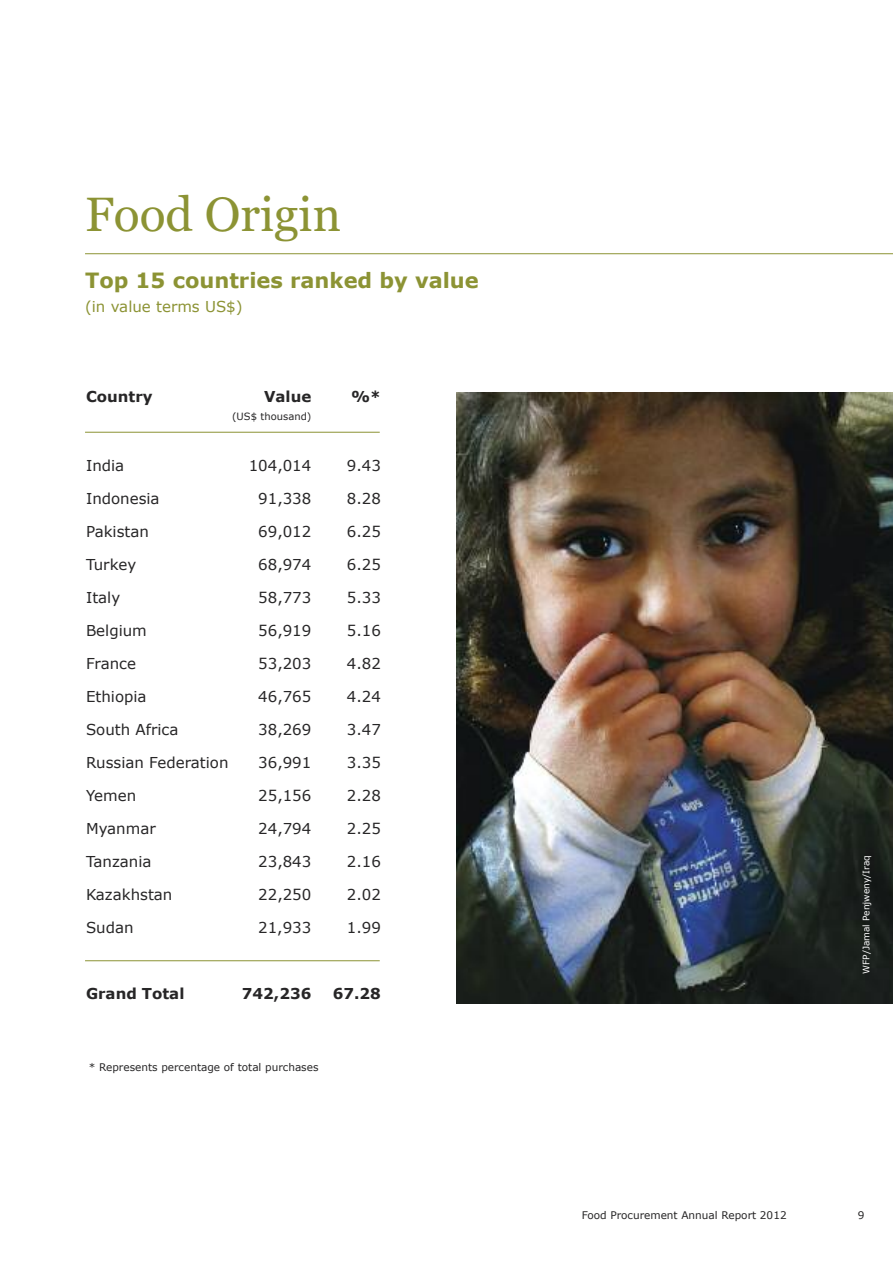
<style>
.page{position:relative;width:893px;height:1263px;background:#fff}
.page>*{position:absolute;margin:0;border:0;box-sizing:border-box;transform-origin:0 0}
.t1{font:48px "Georgia";color:#8c9334}
.t2{font:700 21px "Verdana";color:#8c9334}
.t3{font:15px "Verdana";color:#272627}
.t4{font:700 15px "Verdana";color:#272627}
.t5{font:15px "Verdana";color:#8c9334}
.t6{font:10.5px "Verdana";color:#272627}
.t7{font:9.9px "Verdana";color:#272627}
.t8{font:9px "Verdana";color:#fff}
</style>
<div class="page">
<hr style="left:85px;top:253px;width:808px;height:1px;background:#8c9334">
<img style="left:456px;top:392px;width:437px;height:611px">
<hr style="left:85px;top:432px;width:295px;height:1px;background:#8c9334">
<hr style="left:85px;top:960px;width:295px;height:1px;background:#8c9334">
<h1 class="t1" style="left:85px;top:186px;width:257px">Food Origin</h1>
<h2 class="t2" style="left:85px;top:267px;width:395px">Top 15 countries ranked by value</h2>
<p class="t5" style="left:85px;top:297px;width:159px">(in value terms US$)</p>
<p class="t4" style="left:86px;top:387px;width:68px">Country</p>
<p class="t4" style="left:264px;top:387px;width:49px">Value</p>
<p class="t4" style="left:351px;top:387px;width:31px">%*</p>
<p class="t7" style="left:232px;top:410px;width:81px">(US$ thousand)</p>
<p class="t3" style="left:86px;top:456px;width:40px">India</p>
<p class="t3" style="left:249px;top:456px;width:64px">104,014</p>
<p class="t3" style="left:347px;top:456px;width:36px">9.43</p>
<p class="t3" style="left:86px;top:489px;width:75px">Indonesia</p>
<p class="t3" style="left:258px;top:489px;width:55px">91,338</p>
<p class="t3" style="left:347px;top:489px;width:36px">8.28</p>
<p class="t3" style="left:86px;top:522px;width:64px">Pakistan</p>
<p class="t3" style="left:258px;top:522px;width:55px">69,012</p>
<p class="t3" style="left:347px;top:522px;width:36px">6.25</p>
<p class="t3" style="left:86px;top:555px;width:52px">Turkey</p>
<p class="t3" style="left:258px;top:555px;width:55px">68,974</p>
<p class="t3" style="left:347px;top:555px;width:36px">6.25</p>
<p class="t3" style="left:86px;top:588px;width:36px">Italy</p>
<p class="t3" style="left:258px;top:588px;width:55px">58,773</p>
<p class="t3" style="left:347px;top:588px;width:36px">5.33</p>
<p class="t3" style="left:86px;top:621px;width:62px">Belgium</p>
<p class="t3" style="left:258px;top:621px;width:55px">56,919</p>
<p class="t3" style="left:347px;top:621px;width:36px">5.16</p>
<p class="t3" style="left:86px;top:654px;width:52px">France</p>
<p class="t3" style="left:258px;top:654px;width:55px">53,203</p>
<p class="t3" style="left:347px;top:654px;width:36px">4.82</p>
<p class="t3" style="left:86px;top:687px;width:62px">Ethiopia</p>
<p class="t3" style="left:258px;top:687px;width:55px">46,765</p>
<p class="t3" style="left:347px;top:687px;width:36px">4.24</p>
<p class="t3" style="left:86px;top:720px;width:94px">South Africa</p>
<p class="t3" style="left:258px;top:720px;width:55px">38,269</p>
<p class="t3" style="left:347px;top:720px;width:36px">3.47</p>
<p class="t3" style="left:86px;top:753px;width:144px">Russian Federation</p>
<p class="t3" style="left:258px;top:753px;width:55px">36,991</p>
<p class="t3" style="left:347px;top:753px;width:36px">3.35</p>
<p class="t3" style="left:86px;top:786px;width:52px">Yemen</p>
<p class="t3" style="left:258px;top:786px;width:55px">25,156</p>
<p class="t3" style="left:347px;top:786px;width:36px">2.28</p>
<p class="t3" style="left:86px;top:819px;width:71px">Myanmar</p>
<p class="t3" style="left:258px;top:819px;width:55px">24,794</p>
<p class="t3" style="left:347px;top:819px;width:36px">2.25</p>
<p class="t3" style="left:86px;top:852px;width:67px">Tanzania</p>
<p class="t3" style="left:258px;top:852px;width:55px">23,843</p>
<p class="t3" style="left:347px;top:852px;width:36px">2.16</p>
<p class="t3" style="left:86px;top:885px;width:88px">Kazakhstan</p>
<p class="t3" style="left:258px;top:885px;width:55px">22,250</p>
<p class="t3" style="left:347px;top:885px;width:36px">2.02</p>
<p class="t3" style="left:86px;top:918px;width:49px">Sudan</p>
<p class="t3" style="left:258px;top:918px;width:55px">21,933</p>
<p class="t3" style="left:347px;top:918px;width:36px">1.99</p>
<p class="t4" style="left:86px;top:984px;width:100px">Grand Total</p>
<p class="t4" style="left:242px;top:984px;width:71px">742,236</p>
<p class="t4" style="left:333px;top:984px;width:50px">67.28</p>
<p class="t6" style="left:89px;top:1060px;width:231px">* Represents percentage of total purchases</p>
<p class="t8" style="left:860px;top:974px;width:120px;rotate:-90deg">WFP/Jamal Penjweny/Iraq</p>
<p class="t6" style="left:582px;top:1208px;width:206px">Food Procurement Annual Report 2012</p>
<p class="t6" style="left:858px;top:1208px;width:8px">9</p>
</div>
